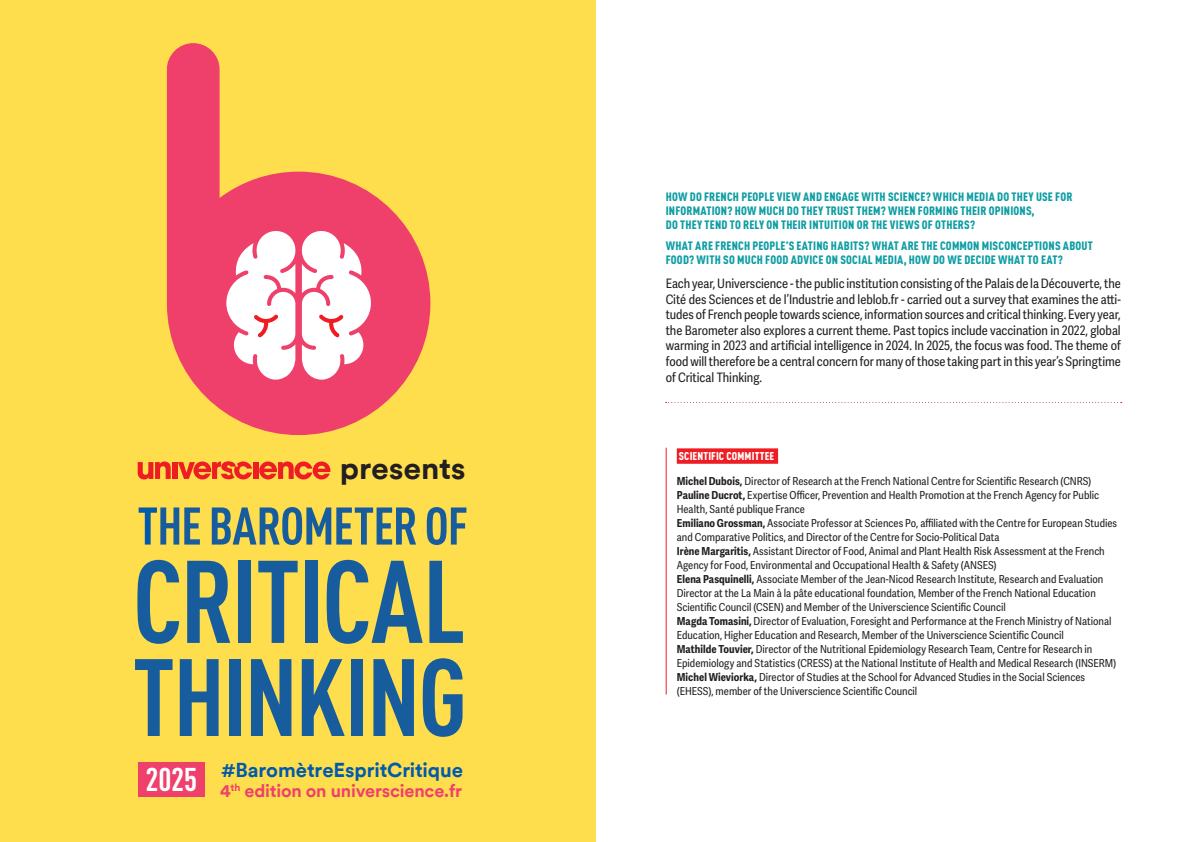
<style>
.page{position:relative;width:1191px;height:842px;background:#fff}
.page>*{position:absolute;margin:0;border:0;box-sizing:border-box;transform-origin:0 0}
.t1{font:700 condensed 115.4px "DIN Pro";letter-spacing:-.015em;color:#175d9e}
.t2{font:700 condensed 107.9px "DIN Pro";letter-spacing:-.025em;color:#175d9e}
.t3{font:700 condensed 52.1px "DIN Pro";letter-spacing:-.02em;color:#175d9e}
.t4{font:700 condensed 32.5px "DIN Pro";color:#fff}
.t5{font:700 30.7px "CSI Circular TT";letter-spacing:-.005em;color:#231f20}
.t6{font:700 20.1px "CSI Circular TT";letter-spacing:-.005em;color:#015aaa}
.t7{font:700 17.9px "CSI Circular TT";letter-spacing:-.01em;color:#ef406c}
.Standard_synthèse{font:13px/15.6px "Adelle Sans Cnd";letter-spacing:-.005em;color:#231f20;text-align:justify}
.Titre3_Synthèse{font:900 condensed 12px/14.4px "DIN Pro";letter-spacing:.015em;color:#0f9ea4}
.Titre_4_barometre{font:900 condensed 11.2px "DIN Pro";letter-spacing:.015em;color:#fff}
.t8{font:11px/14px "Adelle Sans Cnd";color:#231f20}
.s1{color:#015aaa}
.s2{font-weight:700}
</style>
<div class="page">
<div style="left:0;top:0;width:595px;height:842px;background:#ffde4e"></div>
<svg style="left:167px;top:43px;width:263px;height:392px"></svg>
<svg style="left:254px;top:314px;width:24px;height:23px"></svg>
<svg style="left:319px;top:314px;width:24px;height:23px"></svg>
<svg style="left:138px;top:461px;width:33px;height:18px"></svg>
<div style="left:172px;top:462px;width:5px;height:17px;background:#ee1d23"></div>
<div style="left:253px;top:462px;width:5px;height:17px;background:#ee1d23"></div>
<svg style="left:259px;top:461px;width:71px;height:18px"></svg>
<svg style="left:178px;top:461px;width:74px;height:18px"></svg>
<div style="left:138px;top:762px;width:67px;height:35px;background:#ef406c"></div>
<div style="left:677px;top:448px;width:101px;height:16px;background:#ee1d23"></div>
<hr style="left:665px;top:448px;width:1px;height:246px;background:#ee1d23">
<svg style="left:665px;top:402px;width:456px;height:1px"></svg>
<p class="t5" style="left:340px;top:447px;width:127px">presents</p>
<p class="t3" style="left:137px;top:487px;width:332px"><span class="s1">T</span>HE BAROMETER OF</p>
<p class="t1" style="left:133px;top:515px;width:334px">CRITICAL</p>
<p class="t2" style="left:133px;top:616px;width:336px">THINKING</p>
<p class="t4" style="left:146px;top:755px;width:53px">2025</p>
<p class="t6" style="left:221px;top:756px;width:243px">#BaromètreEspritCritique</p>
<p class="t7" style="left:220px;top:778px;width:243px">4<sup>th</sup> edition on universcience.fr</p>
<p class="Titre3_Synthèse" style="left:666px;top:188px;width:408px">HOW DO FRENCH PEOPLE VIEW AND ENGAGE WITH SCIENCE? WHICH MEDIA DO THEY USE FOR<br>INFORMATION? HOW MUCH DO THEY TRUST THEM? WHEN FORMING THEIR OPINIONS,<br>DO THEY TEND TO RELY ON THEIR INTUITION OR THE VIEWS OF OTHERS?</p>
<p class="Titre3_Synthèse" style="left:666px;top:237px;width:428px">WHAT ARE FRENCH PEOPLE’S EATING HABITS? WHAT ARE THE COMMON MISCONCEPTIONS ABOUT<br>FOOD? WITH SO MUCH FOOD ADVICE ON SOCIAL MEDIA, HOW DO WE DECIDE WHAT TO EAT?</p>
<p class="Standard_synthèse" style="left:665px;top:276px;width:456px">Each year, Universcience - the public institution consisting of the Palais de la Découverte, the Cité des Sciences et de l’Industrie and leblob.fr - carried out a survey that examines the atti&shy;tudes of French people towards science, information sources and critical thinking. Every year, the Barometer also explores a current theme. Past topics include vaccination in 2022, global warming in 2023 and artificial intelligence in 2024. In 2025, the focus was food. The theme of food will therefore be a central concern for many of those taking part in this year’s Springtime of Critical Thinking.</p>
<p class="Titre_4_barometre" style="left:679px;top:448px;width:97px">SCIENTIFIC COMMITTEE</p>
<p class="t8" style="left:677px;top:474px;width:416px"><span class="s2">Michel Dubois,</span> Director of Research at the French National Centre for Scientific Research (CNRS)</p>
<p class="t8" style="left:677px;top:488px;width:424px"><span class="s2">Pauline Ducrot,</span> Expertise Officer, Prevention and Health Promotion at the French Agency for Public<br>Health, Santé publique France</p>
<p class="t8" style="left:677px;top:516px;width:442px"><span class="s2">Emiliano Grossman,</span> Associate Professor at Sciences Po, affiliated with the Centre for European Studies and Comparative Politics, and Director of the Centre for Socio-Political Data</p>
<p class="t8" style="left:677px;top:544px;width:429px"><span class="s2">Irène Margaritis,</span> Assistant Director of Food, Animal and Plant Health Risk Assessment at the French<br>Agency for Food, Environmental and Occupational Health &amp; Safety (ANSES)</p>
<p class="t8" style="left:677px;top:572px;width:428px"><span class="s2">Elena Pasquinelli,</span> Associate Member of the Jean-Nicod Research Institute, Research and Evaluation<br>Director at the La Main à la pâte educational foundation, Member of the French National Education<br>Scientific Council (CSEN) and Member of the Universcience Scientific Council</p>
<p class="t8" style="left:677px;top:614px;width:436px"><span class="s2">Magda Tomasini,</span> Director of Evaluation, Foresight and Performance at the French Ministry of National<br>Education, Higher Education and Research, Member of the Universcience Scientific Council</p>
<p class="t8" style="left:677px;top:642px;width:441px"><span class="s2">Mathilde Touvier,</span> Director of the Nutritional Epidemiology Research Team, Centre for Research in<br>Epidemiology and Statistics (CRESS) at the National Institute of Health and Medical Research (INSERM)</p>
<p class="t8" style="left:677px;top:670px;width:410px"><span class="s2">Michel Wieviorka,</span> Director of Studies at the School for Advanced Studies in the Social Sciences (EHESS), member of the Universcience Scientific Council</p>
</div>
